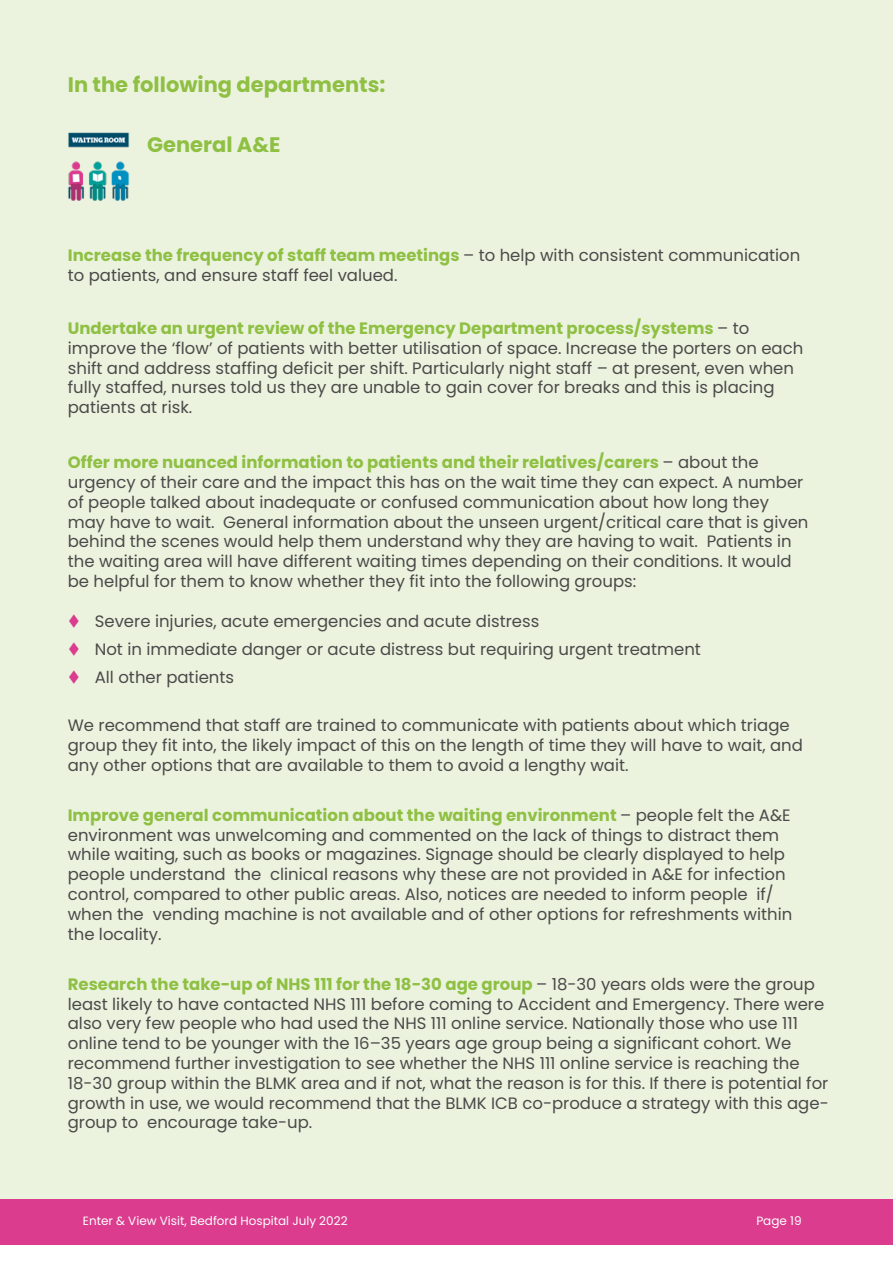
<style>
.page{position:relative;width:893px;height:1263px;background:#fff}
.page>*{position:absolute;margin:0;border:0;box-sizing:border-box;transform-origin:0 0}
.t1{font:700 21px "Poppins";color:#8fc043}
.t2{font:16.5px/19.8px "Poppins";color:#4a4a49}
.t3{font:12px "Poppins";color:#fff}
.s1{font-weight:700;color:#8fc043}
</style>
<div class="page">
<div style="left:0;top:1196px;width:893px;height:49px;background:#db3c8e"></div>
<div style="left:0;top:0;width:893px;height:1198px;background:#ebf3df"></div>
<img style="left:68px;top:132px;width:61px;height:69px">
<p class="t1" style="left:68px;top:72px;width:319px">In the following departments:</p>
<p class="t1" style="left:147px;top:133px;width:135px">General A&amp;E</p>
<p class="t2" style="left:68px;top:245px;width:734px"><span class="s1">Increase the frequency of staff team meetings</span> – to help with consistent communication to patients, and ensure staff feel valued.</p>
<p class="t2" style="left:68px;top:318px;width:737px"><span class="s1">Undertake an urgent review of the Emergency Department process/systems</span> – to improve the ‘flow’ of patients with better utilisation of space. Increase the porters on each shift and address staffing deficit per shift. Particularly night staff – at present, even when fully staffed, nurses told us they are unable to gain cover for breaks and this is placing patients at risk.</p>
<p class="t2" style="left:68px;top:452px;width:742px"><span class="s1">Offer more nuanced information to patients and their relatives/carers</span> – about the urgency of their care and the impact this has on the wait time they can expect. A number of people talked about inadequate or confused communication about how long they may have to wait. General information about the unseen urgent/critical care that is given behind the scenes would help them understand why they are having to wait. Patients in the waiting area will have different waiting times depending on their conditions. It would be helpful for them to know whether they fit into the following groups:</p>
<p class="t2" style="left:95px;top:607px;width:608px;line-height:28.3px">Severe injuries, acute emergencies and acute distress<br>Not in immediate danger or acute distress but requiring urgent treatment<br>All other patients</p>
<p class="t2" style="left:68px;top:716px;width:737px">We recommend that staff are trained to communicate with patients about which triage group they fit into, the likely impact of this on the length of time they will have to wait, and any other options that are available to them to avoid a lengthy wait.</p>
<p class="t2" style="left:68px;top:805px;width:726px"><span class="s1">Improve general communication about the waiting environment</span> – people felt the A&amp;E environment was unwelcoming and commented on the lack of things to distract them while waiting, such as books or magazines. Signage should be clearly displayed to help people understand the clinical reasons why these are not provided in A&amp;E for infection control, compared to other public areas. Also, notices are needed to inform people if/ when the vending machine is not available and of other options for refreshments within the locality.</p>
<p class="t2" style="left:68px;top:974px;width:762px"><span class="s1">Research the take-up of NHS 111 for the 18-30 age group</span> – 18-30 years olds were the group least likely to have contacted NHS 111 before coming to Accident and Emergency. There were also very few people who had used the NHS 111 online service. Nationally those who use 111 online tend to be younger with the 16–35 years age group being a significant cohort. We recommend further investigation to see whether the NHS 111 online service is reaching the 18-30 group within the BLMK area and if not, what the reason is for this. If there is potential for growth in use, we would recommend that the BLMK ICB co-produce a strategy with this age&shy;group to encourage take-up.</p>
<p class="t3" style="left:83px;top:1213px;width:266px">Enter &amp; View Visit, Bedford Hospital July 2022</p>
<p class="t3" style="left:756px;top:1213px;width:47px">Page 19</p>
</div>
